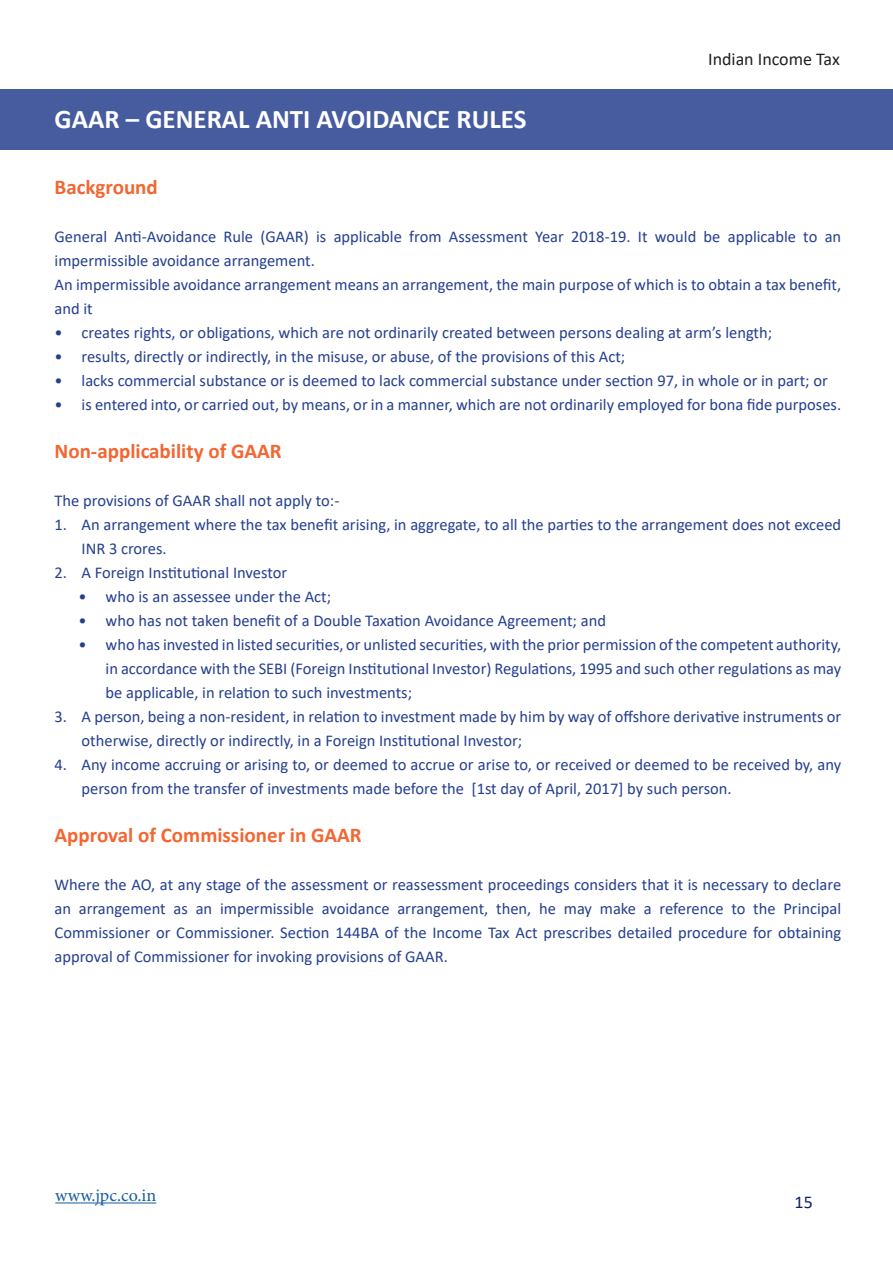
<style>
.page{position:relative;width:893px;height:1263px;background:#fff}
.page>*{position:absolute;margin:0;border:0;box-sizing:border-box;transform-origin:0 0}
.t1{font:700 27px "Calibri";color:#fff}
.t2{font:700 21px "Calibri";color:#f26631}
.t3{font:18px "Calibri";color:#231f20}
.t4{font:18px "Minion Pro";letter-spacing:.005em;color:#175d9e}
.t5{font:18px "Calibri";color:#10206d}
.t6{font:16.5px/24px "Calibri";color:#253f8e}
</style>
<div class="page">
<hr style="left:55px;top:1202px;width:101px;height:1px;background:#175d9e">
<div style="left:0;top:89px;width:893px;height:61px;background:#465c9f"></div>
<h1 class="t1" style="left:55px;top:100px;width:473px">GAAR – GENERAL ANTI AVOIDANCE RULES</h1>
<p class="t3" style="left:708px;top:46px;width:133px">Indian Income Tax</p>
<p class="t2" style="left:55px;top:172px;width:105px">Background</p>
<p class="t6" style="left:55px;top:224px;width:788px">General Anti-Avoidance Rule (GAAR) is applicable from Assessment Year 2018-19. It would be applicable to an impermissible avoidance arrangement.<br>An impermissible avoidance arrangement means an arrangement, the main purpose of which is to obtain a tax benefit, and it</p>
<p class="t6" style="left:55px;top:320px;width:719px">• creates rights, or obligations, which are not ordinarily created between persons dealing at arm’s length;</p>
<p class="t6" style="left:55px;top:344px;width:572px">• results, directly or indirectly, in the misuse, or abuse, of the provisions of this Act;</p>
<p class="t6" style="left:55px;top:368px;width:775px">• lacks commercial substance or is deemed to lack commercial substance under section 97, in whole or in part; or</p>
<p class="t6" style="left:55px;top:392px;width:788px">• is entered into, or carried out, by means, or in a manner, which are not ordinarily employed for bona fide purposes.</p>
<p class="t2" style="left:55px;top:436px;width:229px">Non-applicability of GAAR</p>
<p class="t6" style="left:55px;top:488px;width:286px">The provisions of GAAR shall not apply to:-</p>
<p class="t6" style="left:82px;top:512px;width:761px;text-indent:-27px">1. An arrangement where the tax benefit arising, in aggregate, to all the parties to the arrangement does not exceed<br>INR 3 crores.</p>
<p class="t6" style="left:55px;top:560px;width:234px">2. A Foreign Institutional Investor</p>
<p class="t6" style="left:79px;top:584px;width:254px">• who is an assessee under the Act;</p>
<p class="t6" style="left:79px;top:608px;width:529px">• who has not taken benefit of a Double Taxation Avoidance Agreement; and</p>
<p class="t6" style="left:106px;top:632px;width:737px;text-align:justify;text-indent:-27px">• who has invested in listed securities, or unlisted securities, with the prior permission of the competent authority, in accordance with the SEBI (Foreign Institutional Investor) Regulations, 1995 and such other regulations as may be applicable, in relation to such investments;</p>
<p class="t6" style="left:82px;top:704px;width:761px;text-indent:-27px">3. A person, being a non-resident, in relation to investment made by him by way of offshore derivative instruments or otherwise, directly or indirectly, in a Foreign Institutional Investor;</p>
<p class="t6" style="left:82px;top:752px;width:761px;text-indent:-27px">4. Any income accruing or arising to, or deemed to accrue or arise to, or received or deemed to be received by, any person from the transfer of investments made before the [1st day of April, 2017] by such person.</p>
<p class="t2" style="left:55px;top:820px;width:309px">Approval of Commissioner in GAAR</p>
<p class="t6" style="left:55px;top:872px;width:788px;text-align:justify">Where the AO, at any stage of the assessment or reassessment proceedings considers that it is necessary to declare an arrangement as an impermissible avoidance arrangement, then, he may make a reference to the Principal Commissioner or Commissioner. Section 144BA of the Income Tax Act prescribes detailed procedure for obtaining approval of Commissioner for invoking provisions of GAAR.</p>
<p class="t4" style="left:55px;top:1183px;width:102px">www.jpc.co.in</p>
<p class="t5" style="left:794px;top:1190px;width:20px">15</p>
</div>
